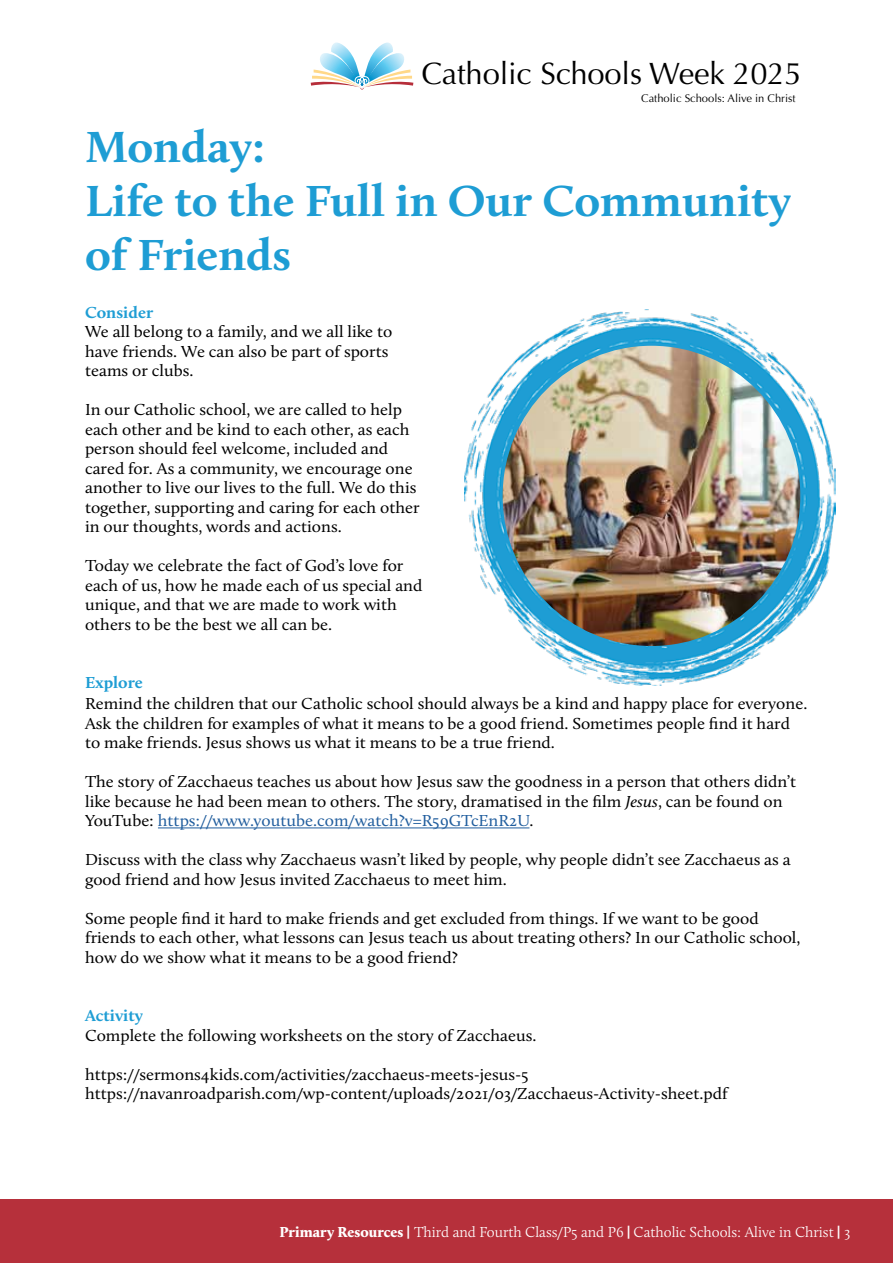
<style>
.page{position:relative;width:893px;height:1263px;background:#fff}
.page>*{position:absolute;margin:0;border:0;box-sizing:border-box;transform-origin:0 0}
.t1{font:700 45px/54px "Calluna";color:#1e9dd4;scale:1.05 1}
.t2{font:30.9px "Optima";letter-spacing:-.005em;color:#000}
.t3{font:16.5px/19.5px "Calluna";color:#000;scale:1.05 1}
.t4{font:700 16.5px "Calluna";color:#1e9dd4;scale:1.05 1}
.t5{font:300 15px "Calluna";color:#fff}
.t6{font:11.1px "Optima";color:#000}
.s1{font-style:italic}
.s2{color:#215e9e}
.s3{font-weight:900}
.s4{font-family:"Karmina";font-weight:700}
</style>
<div class="page">
<div style="left:0;top:1199px;width:893px;height:64px;background:#b6303b"></div>
<svg style="left:311px;top:43px;width:102px;height:47px"></svg>
<img style="left:465px;top:310px;width:371px;height:375px">
<img style="left:503px;top:346px;width:297px;height:300px">
<hr style="left:158px;top:827px;width:371px;height:1px;background:#215e9e">
<h2 class="t2" style="left:421px;top:56px;width:382px">Catholic Schools Week 2025</h2>
<p class="t6" style="left:641px;top:92px;width:156px">Catholic Schools: Alive in Christ</p>
<h1 class="t1" style="left:85px;top:119px;width:674px">Monday:<br>Life to the Full in Our Community of Friends</h1>
<p class="t4" style="left:85px;top:302px;width:66px">Consider</p>
<p class="t3" style="left:85px;top:322px;width:294px">We all belong to a family, and we all like to have friends. We can also be part of sports teams or clubs.</p>
<p class="t3" style="left:85px;top:400px;width:320px">In our Catholic school, we are called to help each other and be kind to each other, as each person should feel welcome, included and cared for. As a community, we encourage one another to live our lives to the full. We do this together, supporting and caring for each other in our thoughts, words and actions.</p>
<p class="t3" style="left:85px;top:556px;width:323px">Today we celebrate the fact of God’s love for each of us, how he made each of us special and unique, and that we are made to work with others to be the best we all can be.</p>
<p class="t4" style="left:85px;top:672px;width:57px">Explore</p>
<p class="t3" style="left:85px;top:694px;width:689px">Remind the children that our Catholic school should always be a kind and happy place for everyone.<br>Ask the children for examples of what it means to be a good friend. Sometimes people find it hard to make friends. Jesus shows us what it means to be a true friend.</p>
<p class="t3" style="left:85px;top:772px;width:679px">The story of Zacchaeus teaches us about how Jesus saw the goodness in a person that others didn’t like because he had been mean to others. The story, dramatised in the film <span class="s1">Jesus</span>, can be found on<br>YouTube: <span class="s2">https://www.youtube.com/watch?v=R59GTcEnR2U</span>.</p>
<p class="t3" style="left:85px;top:850px;width:674px">Discuss with the class why Zacchaeus wasn’t liked by people, why people didn’t see Zacchaeus as a good friend and how Jesus invited Zacchaeus to meet him.</p>
<p class="t3" style="left:85px;top:908px;width:683px">Some people find it hard to make friends and get excluded from things. If we want to be good friends to each other, what lessons can Jesus teach us about treating others? In our Catholic school, how do we show what it means to be a good friend?</p>
<p class="t4" style="left:85px;top:1005px;width:57px">Activity</p>
<p class="t3" style="left:85px;top:1025px;width:431px">Complete the following worksheets on the story of Zacchaeus.</p>
<p class="t3" style="left:85px;top:1064px;width:613px">https://sermons4kids.com/activities/zacchaeus-meets-jesus-5 https://navanroadparish.com/wp-content/uploads/2021/03/Zacchaeus-Activity-sheet.pdf</p>
<p class="t5" style="left:279px;top:1223px;width:573px"><span class="s3">Primary Resources</span> <span class="s4">|</span> Third and Fourth Class/P5 and P6 <span class="s4">|</span> Catholic Schools: Alive in Christ <span class="s4">|</span> 3</p>
</div>
